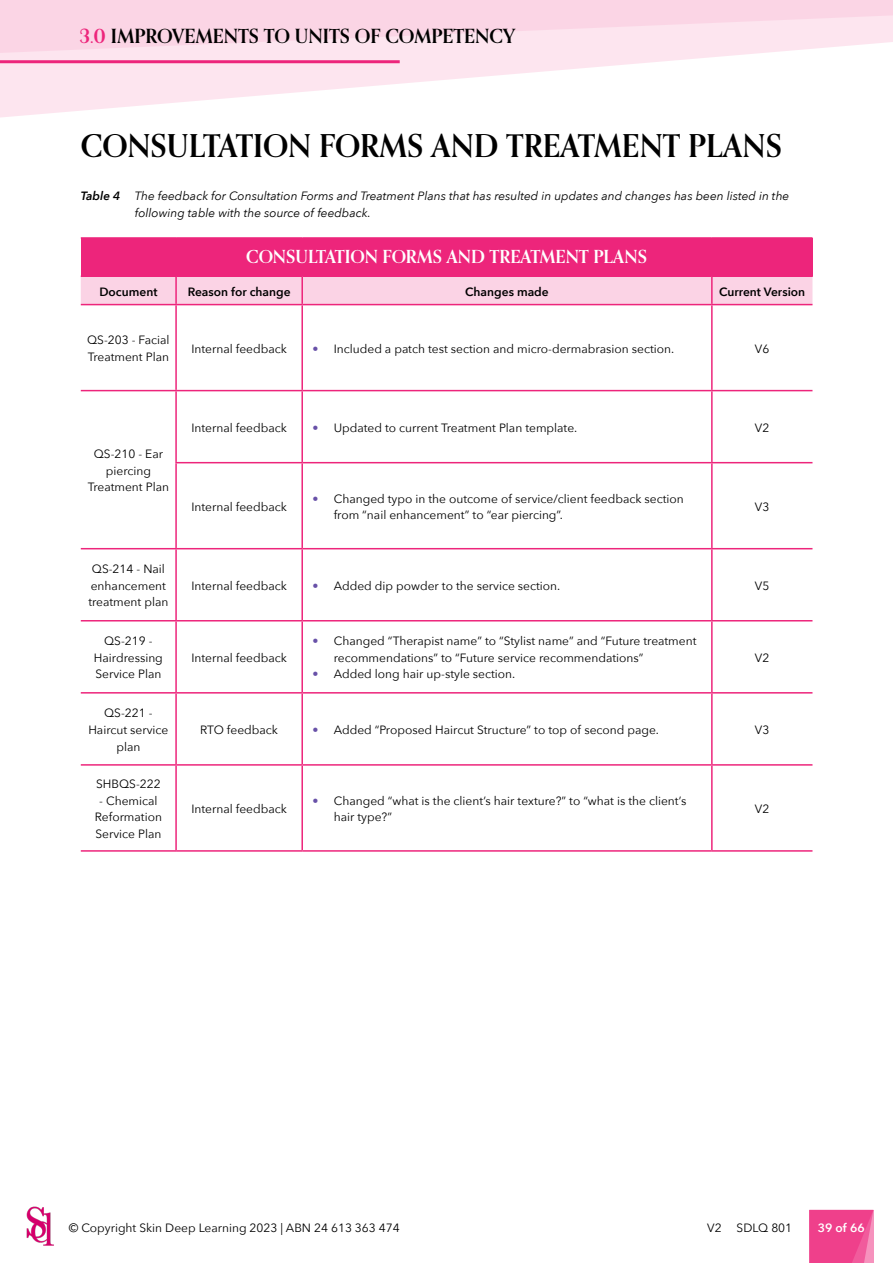
<style>
.page{position:relative;width:893px;height:1263px;background:#fff}
.page>*{position:absolute;margin:0;border:0;box-sizing:border-box;transform-origin:0 0}
.t1{font:700 31.5px "Orpheus Pro";color:#000}
.t2{font:700 19.5px "Orpheus Pro";color:#000}
.t3{font:700 18px "Orpheus Pro";color:#fff}
.t4{font:12px/16.5px "Avenir Next";color:#000}
.t5{font:italic 12px/16.5px "Avenir Next";color:#000}
.t6{font:600 12px "Avenir Next";color:#000}
.t7{font:600 12px "Avenir Next";color:#fff}
.s1{color:#ed257b}
.s2{font-weight:600}
.s3{color:#6851a8}
</style>
<div class="page">
<svg style="left:809px;top:1210px;width:64px;height:53px;background:#ef4890"></svg>
<svg style="left:0;top:56px;width:723px;height:62px"></svg>
<svg style="left:0;top:0;width:893px;height:56px;background:#fbdbe9"></svg>
<hr style="left:0;top:60px;width:400px;height:3px;background:#ed257b">
<div style="left:81px;top:238px;width:731px;height:38px;background:#ed257b"></div>
<div style="left:81px;top:277px;width:731px;height:27px;background:#fbd3e5"></div>
<hr style="left:81px;top:237px;width:95px;height:2px;background:#ed257b">
<hr style="left:176px;top:237px;width:126px;height:2px;background:#ed257b">
<hr style="left:302px;top:237px;width:410px;height:2px;background:#ed257b">
<hr style="left:712px;top:237px;width:100px;height:2px;background:#ed257b">
<hr style="left:81px;top:275px;width:95px;height:2px;background:#ed257b">
<hr style="left:176px;top:275px;width:126px;height:2px;background:#ed257b">
<hr style="left:175px;top:277px;width:2px;height:27px;background:#ed257b">
<hr style="left:302px;top:275px;width:410px;height:2px;background:#ed257b">
<hr style="left:301px;top:277px;width:2px;height:27px;background:#ed257b">
<hr style="left:712px;top:275px;width:100px;height:2px;background:#ed257b">
<hr style="left:711px;top:277px;width:2px;height:27px;background:#ed257b">
<hr style="left:81px;top:304px;width:95px;height:1px;background:#ed257b">
<hr style="left:176px;top:304px;width:126px;height:1px;background:#ed257b">
<hr style="left:175px;top:305px;width:2px;height:85px;background:#ed257b">
<hr style="left:302px;top:304px;width:410px;height:1px;background:#ed257b">
<hr style="left:301px;top:305px;width:2px;height:85px;background:#ed257b">
<hr style="left:712px;top:304px;width:100px;height:1px;background:#ed257b">
<hr style="left:711px;top:305px;width:2px;height:85px;background:#ed257b">
<hr style="left:81px;top:390px;width:95px;height:1px;background:#ed257b">
<hr style="left:176px;top:390px;width:126px;height:1px;background:#ed257b">
<hr style="left:175px;top:391px;width:2px;height:71px;background:#ed257b">
<hr style="left:302px;top:390px;width:410px;height:1px;background:#ed257b">
<hr style="left:301px;top:391px;width:2px;height:71px;background:#ed257b">
<hr style="left:712px;top:390px;width:100px;height:1px;background:#ed257b">
<hr style="left:711px;top:391px;width:2px;height:71px;background:#ed257b">
<hr style="left:175px;top:462px;width:127px;height:1px;background:#ed257b">
<hr style="left:175px;top:463px;width:2px;height:85px;background:#ed257b">
<hr style="left:302px;top:462px;width:410px;height:1px;background:#ed257b">
<hr style="left:301px;top:463px;width:2px;height:85px;background:#ed257b">
<hr style="left:712px;top:462px;width:100px;height:1px;background:#ed257b">
<hr style="left:711px;top:463px;width:2px;height:85px;background:#ed257b">
<hr style="left:81px;top:548px;width:95px;height:1px;background:#ed257b">
<hr style="left:176px;top:548px;width:126px;height:1px;background:#ed257b">
<hr style="left:175px;top:549px;width:2px;height:71px;background:#ed257b">
<hr style="left:302px;top:548px;width:410px;height:1px;background:#ed257b">
<hr style="left:301px;top:549px;width:2px;height:71px;background:#ed257b">
<hr style="left:712px;top:548px;width:100px;height:1px;background:#ed257b">
<hr style="left:711px;top:549px;width:2px;height:71px;background:#ed257b">
<hr style="left:81px;top:620px;width:95px;height:1px;background:#ed257b">
<hr style="left:176px;top:620px;width:126px;height:1px;background:#ed257b">
<hr style="left:175px;top:621px;width:2px;height:71px;background:#ed257b">
<hr style="left:302px;top:620px;width:410px;height:1px;background:#ed257b">
<hr style="left:301px;top:621px;width:2px;height:71px;background:#ed257b">
<hr style="left:712px;top:620px;width:100px;height:1px;background:#ed257b">
<hr style="left:711px;top:621px;width:2px;height:71px;background:#ed257b">
<hr style="left:81px;top:692px;width:95px;height:1px;background:#ed257b">
<hr style="left:176px;top:692px;width:126px;height:1px;background:#ed257b">
<hr style="left:175px;top:693px;width:2px;height:71px;background:#ed257b">
<hr style="left:302px;top:692px;width:410px;height:1px;background:#ed257b">
<hr style="left:301px;top:693px;width:2px;height:71px;background:#ed257b">
<hr style="left:712px;top:692px;width:100px;height:1px;background:#ed257b">
<hr style="left:711px;top:693px;width:2px;height:71px;background:#ed257b">
<hr style="left:81px;top:764px;width:95px;height:2px;background:#ed257b">
<hr style="left:176px;top:764px;width:126px;height:2px;background:#ed257b">
<hr style="left:175px;top:766px;width:2px;height:84px;background:#ed257b">
<hr style="left:302px;top:764px;width:410px;height:2px;background:#ed257b">
<hr style="left:301px;top:766px;width:2px;height:84px;background:#ed257b">
<hr style="left:712px;top:764px;width:100px;height:2px;background:#ed257b">
<hr style="left:711px;top:766px;width:2px;height:84px;background:#ed257b">
<hr style="left:81px;top:850px;width:95px;height:2px;background:#ed257b">
<hr style="left:176px;top:850px;width:126px;height:2px;background:#ed257b">
<hr style="left:302px;top:850px;width:410px;height:2px;background:#ed257b">
<hr style="left:712px;top:850px;width:100px;height:2px;background:#ed257b">
<img style="left:26px;top:1206px;width:28px;height:40px">
<p class="t2" style="left:79px;top:23px;width:437px"><span class="s1">3.0</span> IMPROVEMENTS TO UNITS OF COMPETENCY</p>
<p class="t1" style="left:81px;top:126px;width:703px">CONSULTATION FORMS AND TREATMENT PLANS</p>
<p class="t5" style="left:135px;top:187px;width:656px;text-indent:-54px"><span class="s2">Table 4</span> The feedback for Consultation Forms and Treatment Plans that has resulted in updates and changes has been listed in the following table with the source of feedback.</p>
<p class="t3" style="left:246px;top:245px;width:402px">CONSULTATION FORMS AND TREATMENT PLANS</p>
<p class="t6" style="left:99px;top:281px;width:59px">Document</p>
<p class="t6" style="left:188px;top:281px;width:104px">Reason for change</p>
<p class="t6" style="left:465px;top:281px;width:85px">Changes made</p>
<p class="t6" style="left:719px;top:281px;width:88px">Current Version</p>
<p class="t4" style="left:87px;top:332px;width:84px">QS-203 - Facial<br>Treatment Plan</p>
<p class="t4" style="left:191px;top:340px;width:97px">Internal feedback</p>
<p class="t4" style="left:312px;top:340px;width:363px"><span class="s3">•</span> Included a patch test section and micro-dermabrasion section.</p>
<p class="t4" style="left:755px;top:340px;width:16px">V6</p>
<p class="t4" style="left:88px;top:445px;width:83px;text-align:center">QS-210 - Ear piercing<br>Treatment Plan</p>
<p class="t4" style="left:88px;top:560px;width:82px">QS-214 - Nail enhancement treatment plan</p>
<p class="t4" style="left:94px;top:632px;width:70px;text-align:center">QS-219 -<br>Hairdressing<br>Service Plan</p>
<p class="t4" style="left:88px;top:704px;width:82px;text-align:center">QS-221 -<br>Haircut service plan</p>
<p class="t4" style="left:191px;top:419px;width:97px">Internal feedback</p>
<p class="t4" style="left:312px;top:419px;width:266px"><span class="s3">•</span> Updated to current Treatment Plan template.</p>
<p class="t4" style="left:755px;top:419px;width:16px">V2</p>
<p class="t4" style="left:191px;top:498px;width:97px">Internal feedback</p>
<p class="t4" style="left:334px;top:490px;width:352px;text-indent:-21px"><span class="s3">•</span> Changed typo in the outcome of service/client feedback section from “nail enhancement” to “ear piercing”.</p>
<p class="t4" style="left:755px;top:498px;width:16px">V3</p>
<p class="t4" style="left:191px;top:577px;width:97px">Internal feedback</p>
<p class="t4" style="left:312px;top:577px;width:249px"><span class="s3">•</span> Added dip powder to the service section.</p>
<p class="t4" style="left:755px;top:577px;width:16px">V5</p>
<p class="t4" style="left:191px;top:649px;width:97px">Internal feedback</p>
<p class="t4" style="left:334px;top:632px;width:364px;text-indent:-21px"><span class="s3">•</span> Changed “Therapist name” to “Stylist name” and “Future treatment recommendations” to “Future service recommendations”</p>
<p class="t4" style="left:312px;top:665px;width:204px"><span class="s3">•</span> Added long hair up-style section.</p>
<p class="t4" style="left:755px;top:649px;width:16px">V2</p>
<p class="t4" style="left:200px;top:721px;width:79px">RTO feedback</p>
<p class="t4" style="left:312px;top:721px;width:348px"><span class="s3">•</span> Added “Proposed Haircut Structure” to top of second page.</p>
<p class="t4" style="left:755px;top:721px;width:16px">V3</p>
<p class="t4" style="left:96px;top:775px;width:66px">SHBQS-222</p>
<p class="t4" style="left:95px;top:792px;width:69px;text-align:center">- Chemical<br>Reformation<br>Service Plan</p>
<p class="t4" style="left:191px;top:800px;width:97px">Internal feedback</p>
<p class="t4" style="left:334px;top:792px;width:354px;text-indent:-21px"><span class="s3">•</span> Changed “what is the client’s hair texture?” to “what is the client’s hair type?”</p>
<p class="t4" style="left:755px;top:800px;width:16px">V2</p>
<p class="t4" style="left:69px;top:1219px;width:332px">© Copyright Skin Deep Learning 2023 | ABN 24 613 363 474</p>
<p class="t4" style="left:707px;top:1219px;width:87px">V2 SDLQ 801</p>
<p class="t7" style="left:818px;top:1217px;width:48px">39 of 66</p>
</div>
